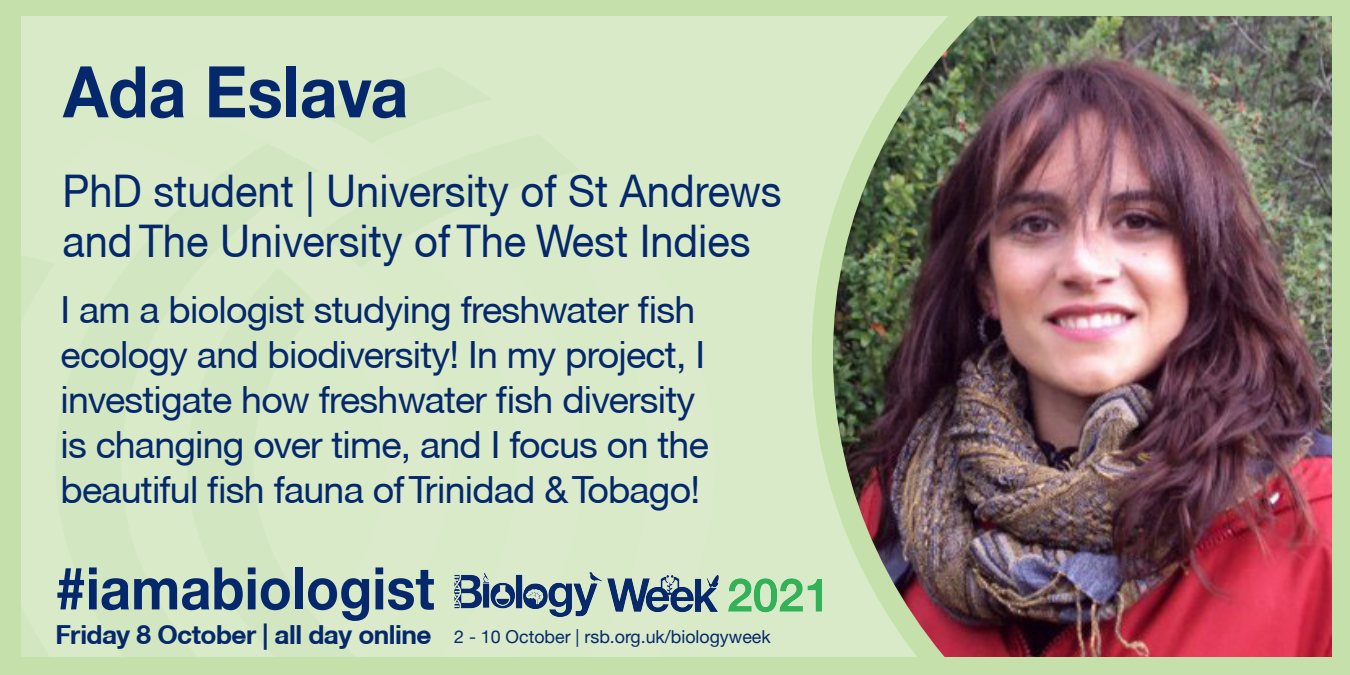
<style>
.page{position:relative;width:1350px;height:675px;background:#fff}
.page>*{position:absolute;margin:0;border:0;box-sizing:border-box;transform-origin:0 0}
.t1{font:700 71.25px "Helvetica Neue CE";color:#04286b;scale:.92 1}
.t2{font:700 58.75px "Helvetica Neue CE";color:#04286b;scale:.92 1}
.t3{font:45px/50px "Helvetica Neue CE";color:#04286b;scale:.92 1}
.t4{font:37.5px/45px "Helvetica Neue CE";letter-spacing:-.02em;color:#04286b}
.t5{font:27.5px "Helvetica Neue";color:#04286b}
.t6{font:700 26.25px "Helvetica Neue CE";letter-spacing:-.02em;color:#04286b}
.t7{font:17.88px "Helvetica Neue";color:#04286b}
</style>
<div class="page">
<div style="left:0;top:0;width:1015px;height:675px;background:#d9eac8"></div>
<svg style="left:20px;top:250px;width:35px;height:408px"></svg>
<img style="left:812px;top:16px;width:521px;height:642px">
<div style="left:0;top:0;width:1350px;height:16px;background:#c5e0aa"></div>
<div style="left:0;top:658px;width:1350px;height:17px;background:#c5e0aa"></div>
<div style="left:1333px;top:0;width:17px;height:675px;background:#c5e0aa"></div>
<img style="left:454px;top:573px;width:368px;height:44px">
<div style="left:0;top:0;width:20px;height:675px;background:#c5e0aa"></div>
<h1 class="t1" style="left:63px;top:48px;width:377px">Ada Eslava</h1>
<p class="t3" style="left:62px;top:167px;width:783px">PhD student | University of St Andrews and The University of The West Indies</p>
<p class="t4" style="left:61px;top:288px;width:650px">I am a biologist studying freshwater fish ecology and biodiversity! In my project, I investigate how freshwater fish diversity is changing over time, and I focus on the beautiful fish fauna of Trinidad &amp; Tobago!</p>
<h2 class="t2" style="left:56px;top:552px;width:414px">#iamabiologist</h2>
<p class="t5" style="left:56px;top:607px;width:490px">2 - 10 October | rsb.org.uk/biologyweek</p>
<p class="t6" style="left:56px;top:618px;width:377px">Friday 8 October | all day online</p>
<p class="t7" style="left:454px;top:626px;width:318px">2 - 10 October | rsb.org.uk/biologyweek</p>
</div>
